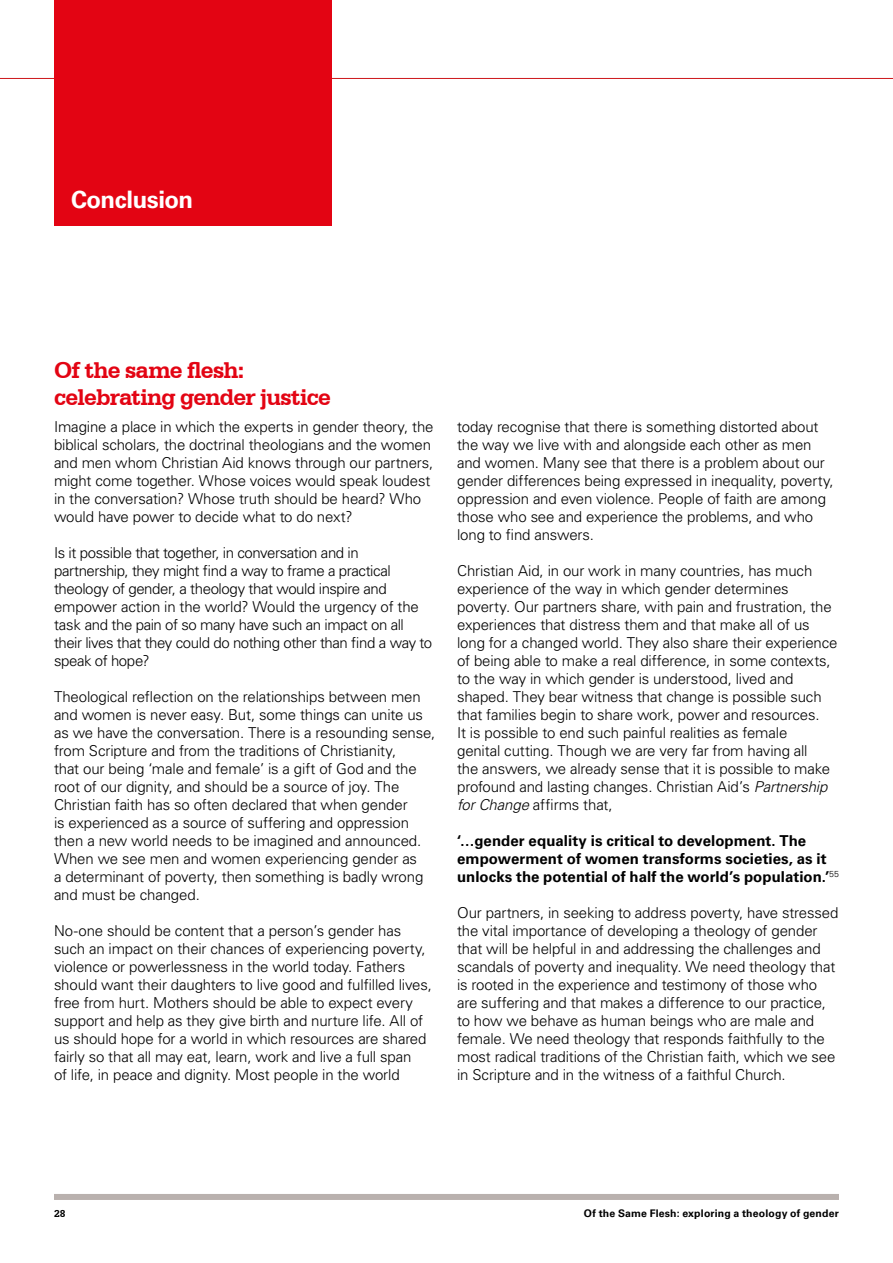
<style>
.page{position:relative;width:893px;height:1263px;background:#fff}
.page>*{position:absolute;margin:0;border:0;box-sizing:border-box;transform-origin:0 0}
.t1{font:700 24px/27px "Serifa BT";letter-spacing:-.03em;color:#e30413}
.t2{font:700 24px "Univers CA";letter-spacing:-.02em;color:#fff}
.t3{font:300 15px/18px "Univers CA";letter-spacing:-.01em;color:#000}
.t4{font:300 15px/18px "Univers CA";letter-spacing:-.03em;color:#000}
.t5{font:700 15px/18px "Univers CA";letter-spacing:.005em;color:#000}
.t6{font:700 10.5px "Univers CA";letter-spacing:.015em;color:#000}
.t7{font:700 10.5px "Serifa BT";color:#000}
.s1{font-style:italic}
</style>
<div class="page">
<div style="left:54px;top:1194px;width:785px;height:6px;background:#b9b1ae"></div>
<hr style="left:0;top:78px;width:893px;height:1px;background:#cd1619">
<div style="left:54px;top:0;width:277px;height:225px;background:#e30413"></div>
<h1 class="t2" style="left:71px;top:186px;width:124px">Conclusion</h1>
<h1 class="t1" style="left:54px;top:356px;width:278px">Of the same flesh: celebrating gender justice</h1>
<p class="t3" style="left:54px;top:418px;width:381px">Imagine a place in which the experts in gender theory, the biblical scholars, the doctrinal theologians and the women and men whom Christian Aid knows through our partners, might come together. Whose voices would speak loudest in the conversation? Whose truth should be heard? Who would have power to decide what to do next?</p>
<p class="t4" style="left:54px;top:544px;width:380px">Is it possible that together, in conversation and in partnership, they might find a way to frame a practical theology of gender, a theology that would inspire and empower action in the world? Would the urgency of the task and the pain of so many have such an impact on all their lives that they could do nothing other than find a way to speak of hope?</p>
<p class="t3" style="left:54px;top:688px;width:383px">Theological reflection on the relationships between men and women is never easy. But, some things can unite us as we have the conversation. There is a resounding sense, from Scripture and from the traditions of Christianity,<br>that our being ‘male and female’ is a gift of God and the root of our dignity, and should be a source of joy. The Christian faith has so often declared that when gender<br>is experienced as a source of suffering and oppression then a new world needs to be imagined and announced.<br>When we see men and women experiencing gender as<br>a determinant of poverty, then something is badly wrong and must be changed.</p>
<p class="t3" style="left:54px;top:922px;width:379px">No-one should be content that a person’s gender has such an impact on their chances of experiencing poverty, violence or powerlessness in the world today. Fathers should want their daughters to live good and fulfilled lives, free from hurt. Mothers should be able to expect every support and help as they give birth and nurture life. All of us should hope for a world in which resources are shared fairly so that all may eat, learn, work and live a full span<br>of life, in peace and dignity. Most people in the world</p>
<p class="t3" style="left:457px;top:418px;width:378px">today recognise that there is something distorted about the way we live with and alongside each other as men and women. Many see that there is a problem about our gender differences being expressed in inequality, poverty, oppression and even violence. People of faith are among those who see and experience the problems, and who long to find answers.</p>
<p class="t3" style="left:457px;top:562px;width:382px">Christian Aid, in our work in many countries, has much experience of the way in which gender determines poverty. Our partners share, with pain and frustration, the experiences that distress them and that make all of us long for a changed world. They also share their experience of being able to make a real difference, in some contexts, to the way in which gender is understood, lived and shaped. They bear witness that change is possible such that families begin to share work, power and resources.<br>It is possible to end such painful realities as female<br>genital cutting. Though we are very far from having all<br>the answers, we already sense that it is possible to make profound and lasting changes. Christian Aid’s <span class="s1">Partnership for Change</span> affirms that,</p>
<p class="t5" style="left:457px;top:832px;width:383px">‘…gender equality is critical to development. The empowerment of women transforms societies, as it unlocks the potential of half the world’s population.’<sup>55</sup></p>
<p class="t3" style="left:457px;top:904px;width:383px">Our partners, in seeking to address poverty, have stressed the vital importance of developing a theology of gender that will be helpful in and addressing the challenges and scandals of poverty and inequality. We need theology that is rooted in the experience and testimony of those who are suffering and that makes a difference to our practice, to how we behave as human beings who are male and female. We need theology that responds faithfully to the most radical traditions of the Christian faith, which we see in Scripture and in the witness of a faithful Church.</p>
<p class="t7" style="left:54px;top:1207px;width:13px">28</p>
<p class="t6" style="left:584px;top:1207px;width:256px">Of the Same Flesh: exploring a theology of gender</p>
</div>
